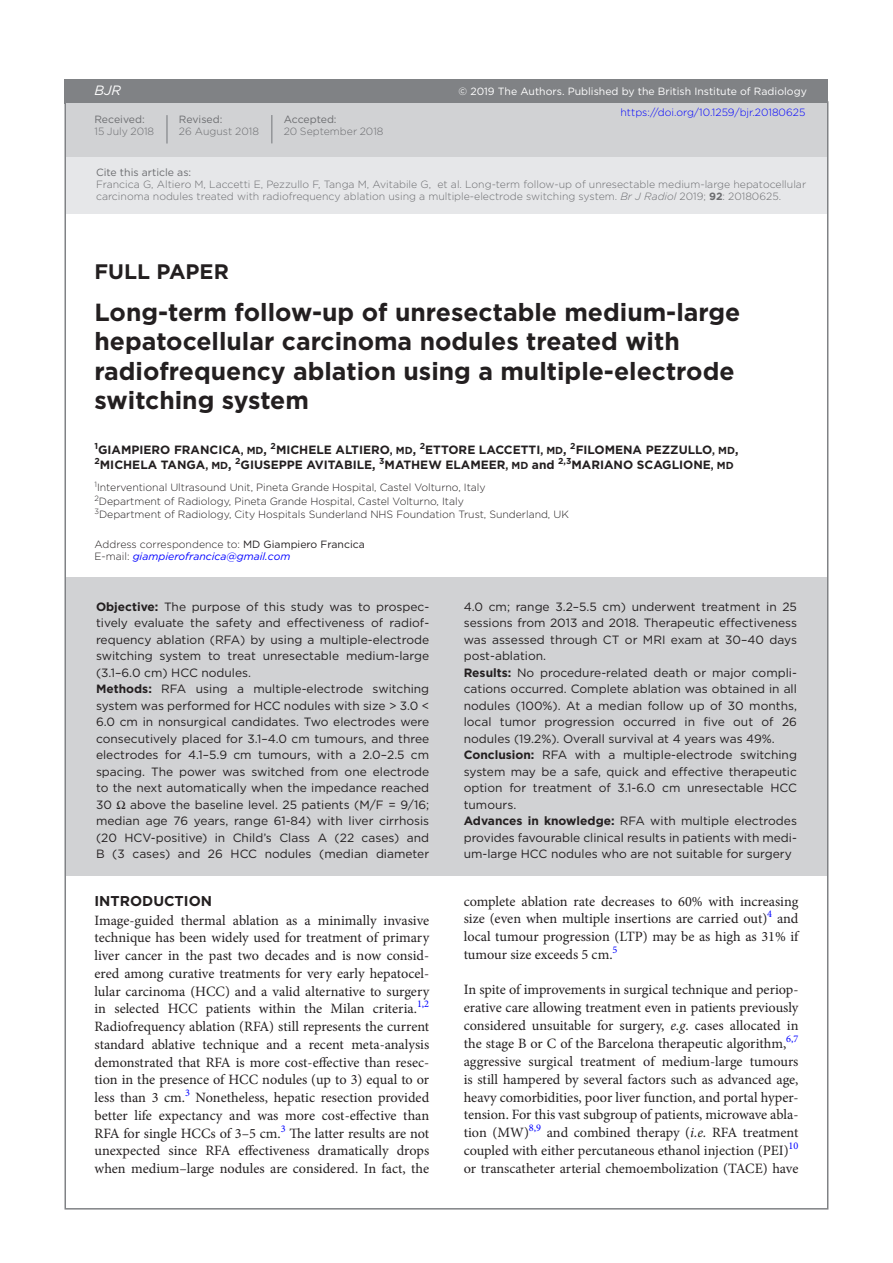
<style>
.page{position:relative;width:893px;height:1263px;background:#fff}
.page>*{position:absolute;margin:0;border:0;box-sizing:border-box;transform-origin:0 0}
.t1{font:700 24.75px/29.2px "Gotham";color:#231f20}
.t2{font:700 21px "Gotham";color:#231f20}
.t3{font:14.25px/17.7px "Minion Pro";color:#231f20;text-align:justify}
.t4{font:700 14.25px "Gotham";color:#231f20}
.t5{font:italic 13.5px "Gotham";color:#fff}
.t6{font:12px/16.5px "Gotham";color:#231f20}
.t7{font:700 12px/15px "Gotham";color:#231f20}
.t8{font:300 10.5px/13.5px "Gotham";letter-spacing:-.005em;color:#231f20}
.t9{font:300 10.5px/12px "Gotham";color:#6c6d70}
.t10{font:10.5px "Gotham";color:#fff}
.t11{font:10.5px "Gotham";color:#6c6d70}
.t12{font:300 10.5px "Gotham";color:#00f}
.s1{font-style:italic}
.s2{font-weight:700}
.s3{font-size:10.2px}
.s4{font-weight:400}
.s5{font-weight:400;font-style:italic;color:#00f}
</style>
<div class="page">
<div style="left:64px;top:79px;width:764px;height:24px;background:#808285"></div>
<div style="left:66px;top:154px;width:761px;height:59px;background:#e6e7e9"></div>
<div style="left:66px;top:103px;width:761px;height:53px;background:#d1d2d4"></div>
<hr style="left:271px;top:115px;width:2px;height:28px;background:#939598">
<hr style="left:166px;top:115px;width:2px;height:29px;background:#939598">
<div style="left:66px;top:577px;width:761px;height:298px;background:#d1d2d4"></div>
<p class="t5" style="left:94px;top:83px;width:28px">BJR</p>
<p class="t11" style="left:94px;top:113px;width:52px">Received:</p>
<p class="t9" style="left:94px;top:125px;width:61px">15 July 2018</p>
<p class="t11" style="left:179px;top:113px;width:45px">Revised:</p>
<p class="t9" style="left:179px;top:125px;width:82px">26 August 2018</p>
<p class="t11" style="left:284px;top:113px;width:54px">Accepted:</p>
<p class="t9" style="left:284px;top:125px;width:101px">20 September 2018</p>
<p class="t10" style="left:459px;top:85px;width:350px">© 2019 The Authors. Published by the British Institute of Radiology</p>
<p class="t12" style="left:620px;top:106px;width:186px">https://doi.org/10.1259/bjr.20180625</p>
<p class="t11" style="left:96px;top:165px;width:97px">Cite this article as:</p>
<p class="t9" style="left:96px;top:178px;width:712px">Francica G, Altiero M, Laccetti E, Pezzullo F, Tanga M, Avitabile G, et al. Long-term follow-up of unresectable medium-large hepatocellular carcinoma nodules treated with radiofrequency ablation using a multiple-electrode switching system. <span class="s1">Br J Radiol</span> 2019; <span class="s2">92</span>: 20180625.</p>
<h2 class="t2" style="left:94px;top:258px;width:136px">Full Paper</h2>
<h1 class="t1" style="left:94px;top:298px;width:647px">Long-term follow-up of unresectable medium-large hepatocellular carcinoma nodules treated with radiofrequency ablation using a multiple-electrode switching system</h1>
<p class="t7" style="left:94px;top:442px;width:645px"><sup>1</sup>Giampiero Francica<span class="s3">, M D</span>, <sup>2</sup>M ichele Altiero<span class="s3">, M D</span>, <sup>2</sup>Ettore Laccetti<span class="s3">, M D</span>, <sup>2</sup>Filomena Pezzullo<span class="s3">, M D</span>,<br><sup>2</sup>M ichela Tanga<span class="s3">, M D</span>, <sup>2</sup>Giuseppe Avitabile, <sup>3</sup>Mathew Elameer<span class="s3">, M D</span> and <sup>2,3</sup>Mariano Scaglione<span class="s3">, M D</span></p>
<p class="t8" style="left:94px;top:481px;width:476px"><sup>1</sup>Interventional Ultrasound Unit, Pineta Grande Hospital, Castel Volturno, Italy<br><sup>2</sup>Department of Radiology, Pineta Grande Hospital, Castel Volturno, Italy<br><sup>3</sup>Department of Radiology, City Hospitals Sunderland NHS Foundation Trust, Sunderland, UK</p>
<p class="t8" style="left:95px;top:538px;width:272px;line-height:12px">Address correspondence to: <span class="s4">MD Giampiero Francica<br></span>E-mail: <span class="s5">giampierofrancica@gmail.com</span></p>
<p class="t6" style="left:96px;top:598px;width:335px"><span class="s2">Objective:</span> The purpose of this study was to prospec&shy;tively evaluate the safety and effectiveness of radiof&shy;requency ablation (RFA) by using a multiple-electrode switching system to treat unresectable medium-large (3.1–6.0 cm) HCC nodules.<br><span class="s2">Methods:</span> RFA using a multiple-electrode switching system was performed for HCC nodules with size &gt; 3.0 &lt; 6.0 cm in nonsurgical candidates. Two electrodes were consecutively placed for 3.1–4.0 cm tumours, and three electrodes for 4.1–5.9 cm tumours, with a 2.0–2.5 cm spacing. The power was switched from one electrode to the next automatically when the impedance reached 30</p>
<p class="t6" style="left:96px;top:796px;width:335px;text-align:justify;text-indent:34px">above the baseline level. 25 patients (M/F = 9/16; median age 76 years, range 61-84) with liver cirrhosis (20 HCV-positive) in Child’s Class A (22 cases) and B (3 cases) and 26 HCC nodules (median diameter</p>
<p class="t4" style="left:94px;top:891px;width:119px">I ntroduction</p>
<p class="t3" style="left:94px;top:911px;width:336px">Image-guided thermal ablation as a minimally invasive technique has been widely used for treatment of primary liver cancer in the past two decades and is now consid&shy;ered among curative treatments for very early hepatocel&shy;lular carcinoma (HCC) and a valid alternative to surgery in selected HCC patients within the Milan criteria.<sup>1,2<br></sup>Radiofrequency ablation (RFA) still represents the current standard ablative technique and a recent meta-analysis demonstrated that RFA is more cost-effective than resec&shy;tion in the presence of HCC nodules (up to 3) equal to or less than 3 cm.<sup>3</sup> Nonetheless, hepatic resection provided better life expectancy and was more cost-effective than RFA for single HCCs of 3–5 cm.<sup>3</sup> The latter results are not unexpected since RFA effectiveness dramatically drops when medium–large nodules are considered. In fact, the</p>
<p class="t6" style="left:464px;top:598px;width:335px">4.0 cm; range 3.2–5.5 cm) underwent treatment in 25 sessions from 2013 and 2018. Therapeutic effectiveness was assessed through CT or MRI exam at 30–40 days post-ablation.<br><span class="s2">Results:</span> No procedure-related death or major compli&shy;cations occurred. Complete ablation was obtained in all nodules (100%). At a median follow up of 30 months, local tumor progression occurred in five out of 26 nodules (19.2%). Overall survival at 4 years was 49%.<br><span class="s2">Conclusion:</span> RFA with a multiple-electrode switching system may be a safe, quick and effective therapeutic option for treatment of 3.1-6.0 cm unresectable HCC tumours.<br><span class="s2">Advances in knowledge:</span> RFA with multiple electrodes provides favourable clinical results in patients with medi&shy;um-large HCC nodules who are not suitable for surgery</p>
<p class="t3" style="left:464px;top:892px;width:336px">complete ablation rate decreases to 60% with increasing size (even when multiple insertions are carried out)<sup>4</sup> and local tumour progression (LTP) may be as high as 31% if tumour size exceeds 5 cm.<sup>5</sup></p>
<p class="t3" style="left:464px;top:981px;width:336px">In spite of improvements in surgical technique and periop&shy;erative care allowing treatment even in patients previously considered unsuitable for surgery, <span class="s1">e.g</span>. cases allocated in the stage B or C of the Barcelona therapeutic algorithm,<sup>6,7 </sup>aggressive surgical treatment of medium-large tumours is still hampered by several factors such as advanced age, heavy comorbidities, poor liver function, and portal hyper&shy;tension. For this vast subgroup of patients, microwave abla&shy;tion (MW)<sup>8,9</sup> and combined therapy (<span class="s1">i.e.</span> RFA treatment coupled with either percutaneous ethanol injection (PEI)<sup>10 </sup>or transcatheter arterial chemoembolization (TACE) have</p>
</div>
